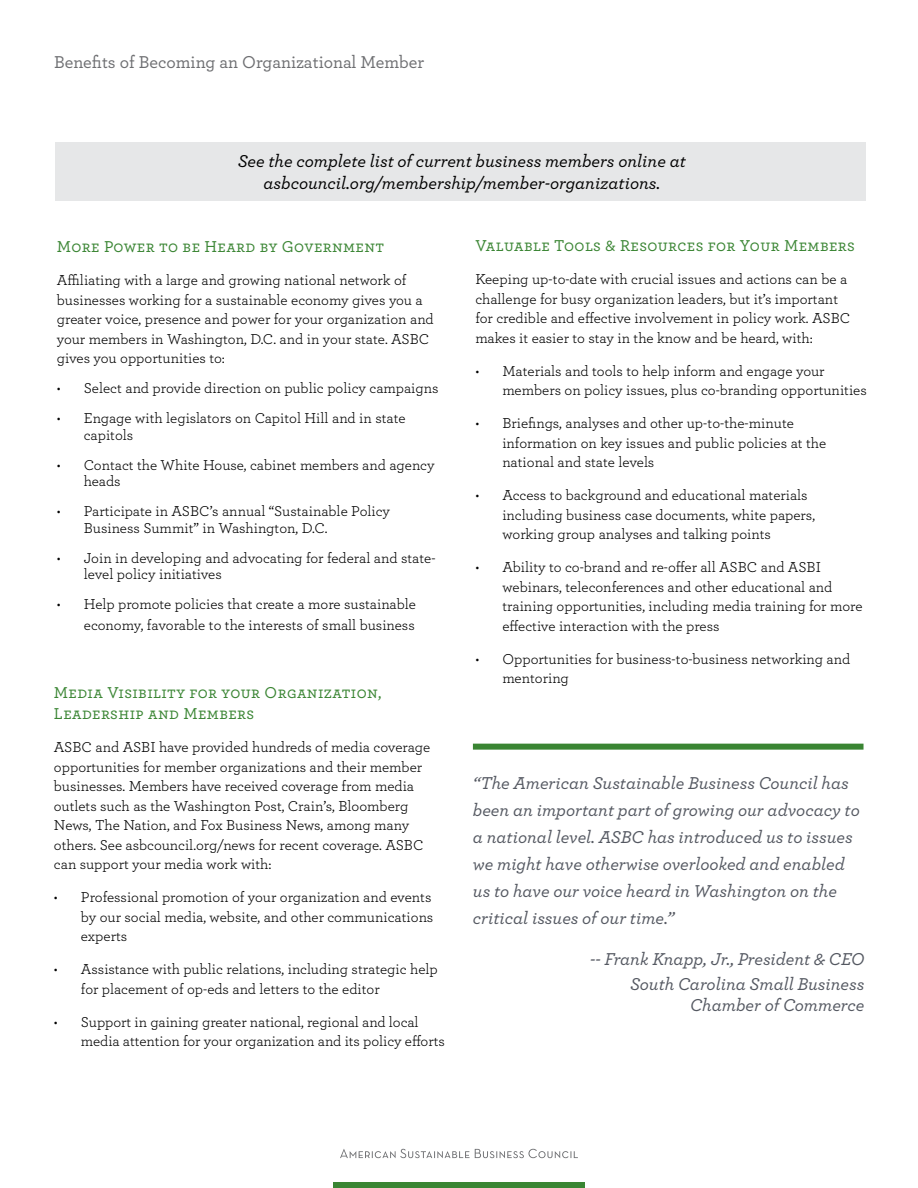
<style>
.page{position:relative;width:918px;height:1188px;background:#fff}
.page>*{position:absolute;margin:0;border:0;box-sizing:border-box;transform-origin:0 0}
.t1{font:italic 500 18px/27px "Archer";color:#545861}
.t2{font:italic 500 18px/22.5px "Archer";color:#000;text-align:center}
.t3{font:500 18px "Archer";color:#6d6e71}
.t4{font:16.5px/21px "Archer Medium SC";letter-spacing:.025em;color:#3a8533}
.t5{font:15px/19.5px "Archer";color:#000}
</style>
<div class="page">
<div style="left:333px;top:1182px;width:252px;height:6px;background:#3a8533"></div>
<svg style="left:340px;top:1149px;width:238px;height:9px"></svg>
<div style="left:56px;top:143px;width:810px;height:58px;background:#e6e7e8"></div>
<div style="left:473px;top:744px;width:391px;height:6px;background:#3a8533"></div>
<p class="t3" style="left:54px;top:49px;width:372px">Benefits of Becoming an Organizational Member</p>
<p class="t2" style="left:238px;top:148px;width:449px">See the complete list of current business members online at asbcouncil.org/membership/member-organizations.</p>
<p class="t4" style="left:57px;top:236px;width:329px">More Power to be Heard by Government</p>
<p class="t5" style="left:57px;top:270px;width:378px">Affiliating with a large and growing national network of businesses working for a sustainable economy gives you a greater voice, presence and power for your organization and your members in Washington, D.C. and in your state. ASBC gives you opportunities to:</p>
<p class="t5" style="left:57px;top:378px;width:383px">• Select and provide direction on public policy campaigns</p>
<p class="t5" style="left:84px;top:410px;width:323px;line-height:16.5px;text-indent:-27px">• Engage with legislators on Capitol Hill and in state capitols</p>
<p class="t5" style="left:84px;top:456px;width:352px;line-height:16.5px;text-indent:-27px">• Contact the White House, cabinet members and agency heads</p>
<p class="t5" style="left:84px;top:503px;width:308px;line-height:16.5px;text-indent:-27px">• Participate in ASBC’s annual “Sustainable Policy<br>Business Summit” in Washington, D.C.</p>
<p class="t5" style="left:84px;top:549px;width:353px;line-height:16.5px;text-indent:-27px">• Join in developing and advocating for federal and state&shy;level policy initiatives</p>
<p class="t5" style="left:57px;top:593px;width:361px;line-height:21px;text-align:right">• Help promote policies that create a more sustainable economy, favorable to the interests of small business</p>
<p class="t4" style="left:54px;top:682px;width:329px">Media Visibility for your Organization,<br>Leadership and Members</p>
<p class="t5" style="left:54px;top:737px;width:378px">ASBC and ASBI have provided hundreds of media coverage opportunities for member organizations and their member businesses. Members have received coverage from media outlets such as the Washington Post, Crain’s, Bloomberg News, The Nation, and Fox Business News, among many others. See asbcouncil.org/news for recent coverage. ASBC can support your media work with:</p>
<p class="t5" style="left:81px;top:887px;width:354px;text-indent:-27px">• Professional promotion of your organization and events by our social media, website, and other communications experts</p>
<p class="t5" style="left:81px;top:959px;width:358px;text-indent:-27px">• Assistance with public relations, including strategic help for placement of op-eds and letters to the editor</p>
<p class="t5" style="left:81px;top:1011px;width:365px;text-indent:-27px">• Support in gaining greater national, regional and local media attention for your organization and its policy efforts</p>
<p class="t4" style="left:475px;top:235px;width:381px">Valuable Tools &amp; Resources for Your Members</p>
<p class="t5" style="left:475px;top:269px;width:376px">Keeping up-to-date with crucial issues and actions can be a challenge for busy organization leaders, but it’s important for credible and effective involvement in policy work. ASBC makes it easier to stay in the know and be heard, with:</p>
<p class="t5" style="left:502px;top:360px;width:366px;text-indent:-27px">• Materials and tools to help inform and engage your members on policy issues, plus co-branding opportunities</p>
<p class="t5" style="left:502px;top:413px;width:325px;text-indent:-27px">• Briefings, analyses and other up-to-the-minute information on key issues and public policies at the national and state levels</p>
<p class="t5" style="left:502px;top:485px;width:314px;text-indent:-27px">• Access to background and educational materials including business case documents, white papers, working group analyses and talking points</p>
<p class="t5" style="left:502px;top:557px;width:362px;text-indent:-27px">• Ability to co-brand and re-offer all ASBC and ASBI webinars, teleconferences and other educational and training opportunities, including media training for more effective interaction with the press</p>
<p class="t5" style="left:502px;top:648px;width:349px;text-indent:-27px">• Opportunities for business-to-business networking and mentoring</p>
<p class="t1" style="left:473px;top:769px;width:388px">“The American Sustainable Business Council has been an important part of growing our advocacy to a national level. ASBC has introduced us to issues we might have otherwise overlooked and enabled us to have our voice heard in Washington on the critical issues of our time.”</p>
<p class="t1" style="left:590px;top:945px;width:276px;line-height:25.5px;text-align:right">-- Frank Knapp, Jr., President &amp; CEO<br>South Carolina Small Business</p>
<p class="t1" style="left:690px;top:991px;width:176px">Chamber of Commerce</p>
</div>
